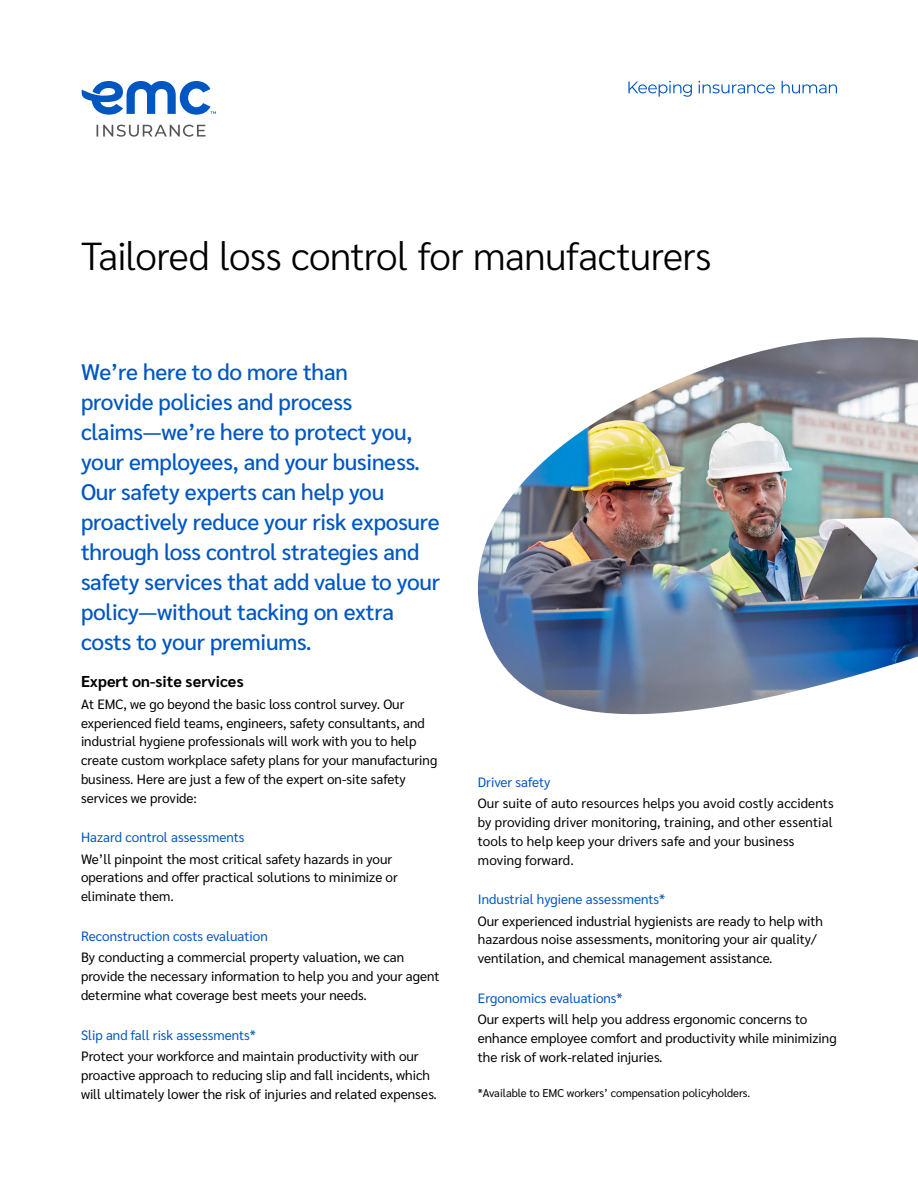
<style>
.page{position:relative;width:918px;height:1188px;background:#fff}
.page>*{position:absolute;margin:0;border:0;box-sizing:border-box;transform-origin:0 0}
.t1{font:300 39px "Sarabun";letter-spacing:-.015em;color:#000}
.t2{font:500 22.5px/30px "Sarabun";letter-spacing:-.01em;color:#0057c2}
.t3{font:700 15.75px "Sarabun";color:#000}
.t4{font:13.5px/18.8px "Sarabun";color:#000}
.t5{font:13.5px "Sarabun";color:#0057c2}
.t6{font:11.25px "Sarabun";color:#000}
</style>
<div class="page">
<svg style="left:97px;top:125px;width:109px;height:12px"></svg>
<svg style="left:81px;top:81px;width:135px;height:34px"></svg>
<svg style="left:628px;top:81px;width:209px;height:16px"></svg>
<img style="left:477px;top:338px;width:441px;height:377px">
<h1 class="t1" style="left:81px;top:234px;width:632px">Tailored loss control for manufacturers</h1>
<p class="t2" style="left:81px;top:357px;width:361px">We’re here to do more than<br>provide policies and process claims—we’re here to protect you, your employees, and your business.<br>Our safety experts can help you proactively reduce your risk exposure through loss control strategies and safety services that add value to your policy—without tacking on extra costs to your premiums.</p>
<p class="t3" style="left:81px;top:673px;width:164px">Expert on-site services</p>
<p class="t4" style="left:81px;top:695px;width:358px">At EMC, we go beyond the basic loss control survey. Our experienced field teams, engineers, safety consultants, and industrial hygiene professionals will work with you to help create custom workplace safety plans for your manufacturing business. Here are just a few of the expert on-site safety services we provide:</p>
<p class="t5" style="left:81px;top:830px;width:165px">Hazard control assessments</p>
<p class="t4" style="left:81px;top:850px;width:318px">We’ll pinpoint the most critical safety hazards in your operations and offer practical solutions to minimize or eliminate them.</p>
<p class="t5" style="left:81px;top:928px;width:188px">Reconstruction costs evaluation</p>
<p class="t4" style="left:81px;top:948px;width:360px">By conducting a commercial property valuation, we can provide the necessary information to help you and your agent determine what coverage best meets your needs.</p>
<p class="t5" style="left:81px;top:1027px;width:176px">Slip and fall risk assessments*</p>
<p class="t4" style="left:81px;top:1047px;width:357px">Protect your workforce and maintain productivity with our proactive approach to reducing slip and fall incidents, which will ultimately lower the risk of injuries and related expenses.</p>
<p class="t5" style="left:478px;top:774px;width:74px">Driver safety</p>
<p class="t4" style="left:478px;top:794px;width:357px">Our suite of auto resources helps you avoid costly accidents by providing driver monitoring, training, and other essential tools to help keep your drivers safe and your business moving forward.</p>
<p class="t5" style="left:478px;top:892px;width:189px">Industrial hygiene assessments*</p>
<p class="t4" style="left:478px;top:912px;width:347px">Our experienced industrial hygienists are ready to help with hazardous noise assessments, monitoring your air quality/ ventilation, and chemical management assistance.</p>
<p class="t5" style="left:478px;top:990px;width:146px">Ergonomics evaluations*</p>
<p class="t4" style="left:478px;top:1010px;width:360px">Our experts will help you address ergonomic concerns to enhance employee comfort and productivity while minimizing the risk of work-related injuries.</p>
<p class="t6" style="left:478px;top:1087px;width:274px">*Available to EMC workers’ compensation policyholders.</p>
</div>
